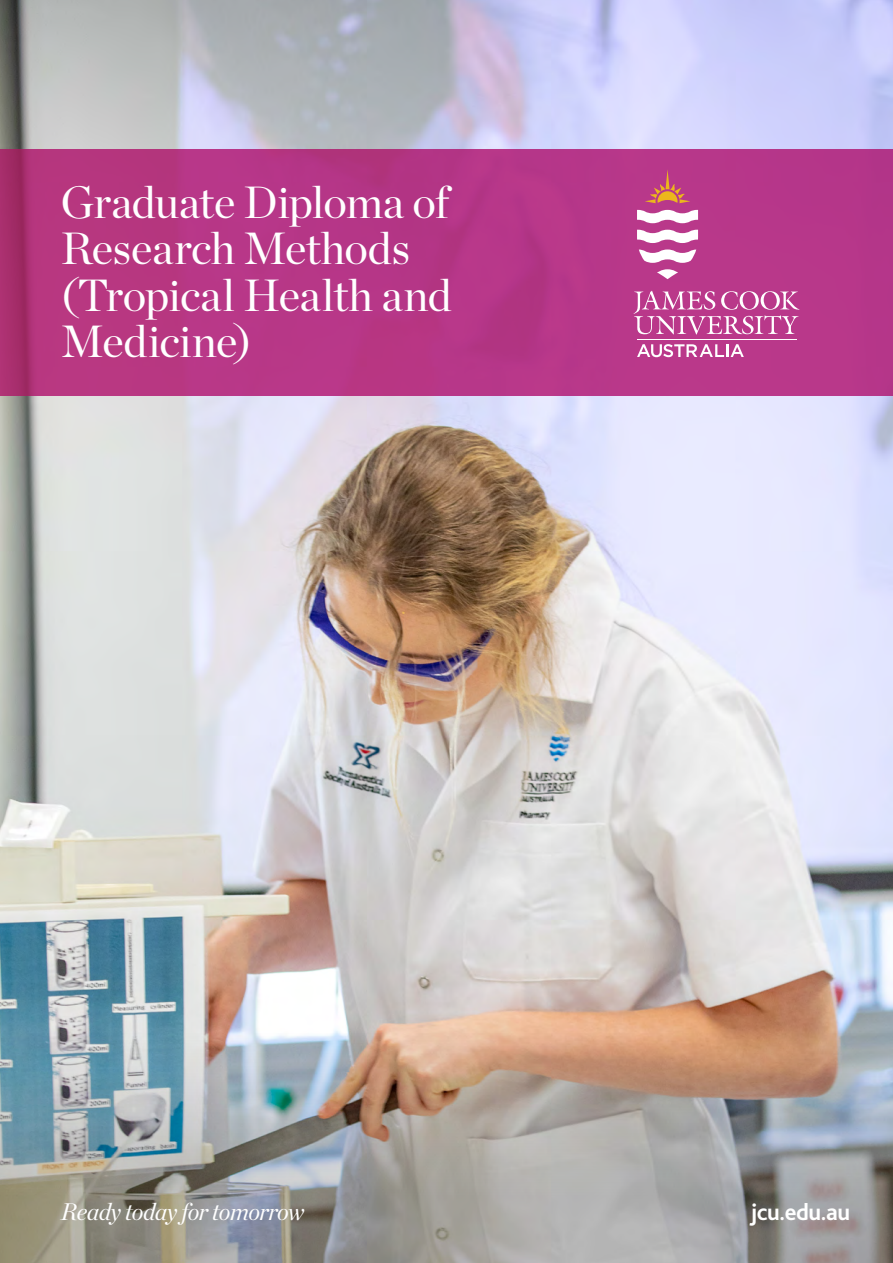
<style>
.page{position:relative;width:893px;height:1263px;background:#fff}
.page>*{position:absolute;margin:0;border:0;box-sizing:border-box;transform-origin:0 0}
.t1{font:45px/46.5px "Chronicle Display";letter-spacing:-.01em;color:#fff}
.t2{font:italic 24px "Chronicle Display";letter-spacing:-.02em;color:#fff}
.Front_Page_www{font:700 24px "Bliss 2";letter-spacing:-.02em;color:#fff}
</style>
<div class="page">
<img style="left:0;top:0;width:893px;height:995px">
<div style="left:0;top:149px;width:893px;height:246px;background:#b73788"></div>
<img style="left:0;top:995px;width:893px;height:268px">
<svg style="left:634px;top:291px;width:165px;height:44px"></svg>
<hr style="left:637px;top:339px;width:160px;height:1px;background:#fff">
<svg style="left:637px;top:230px;width:61px;height:13px"></svg>
<svg style="left:639px;top:249px;width:57px;height:14px"></svg>
<svg style="left:657px;top:269px;width:21px;height:10px"></svg>
<svg style="left:637px;top:210px;width:61px;height:13px"></svg>
<svg style="left:645px;top:170px;width:45px;height:33px"></svg>
<svg style="left:637px;top:344px;width:107px;height:13px"></svg>
<h1 class="t1" style="left:61px;top:175px;width:392px">Graduate Diploma of<br>Research Methods (Tropical Health and<br>Medicine)</h1>
<p class="t2" style="left:61px;top:1193px;width:245px">Ready today for tomorrow</p>
<p class="Front_Page_www" style="left:751px;top:1197px;width:100px">jcu.edu.au</p>
</div>
